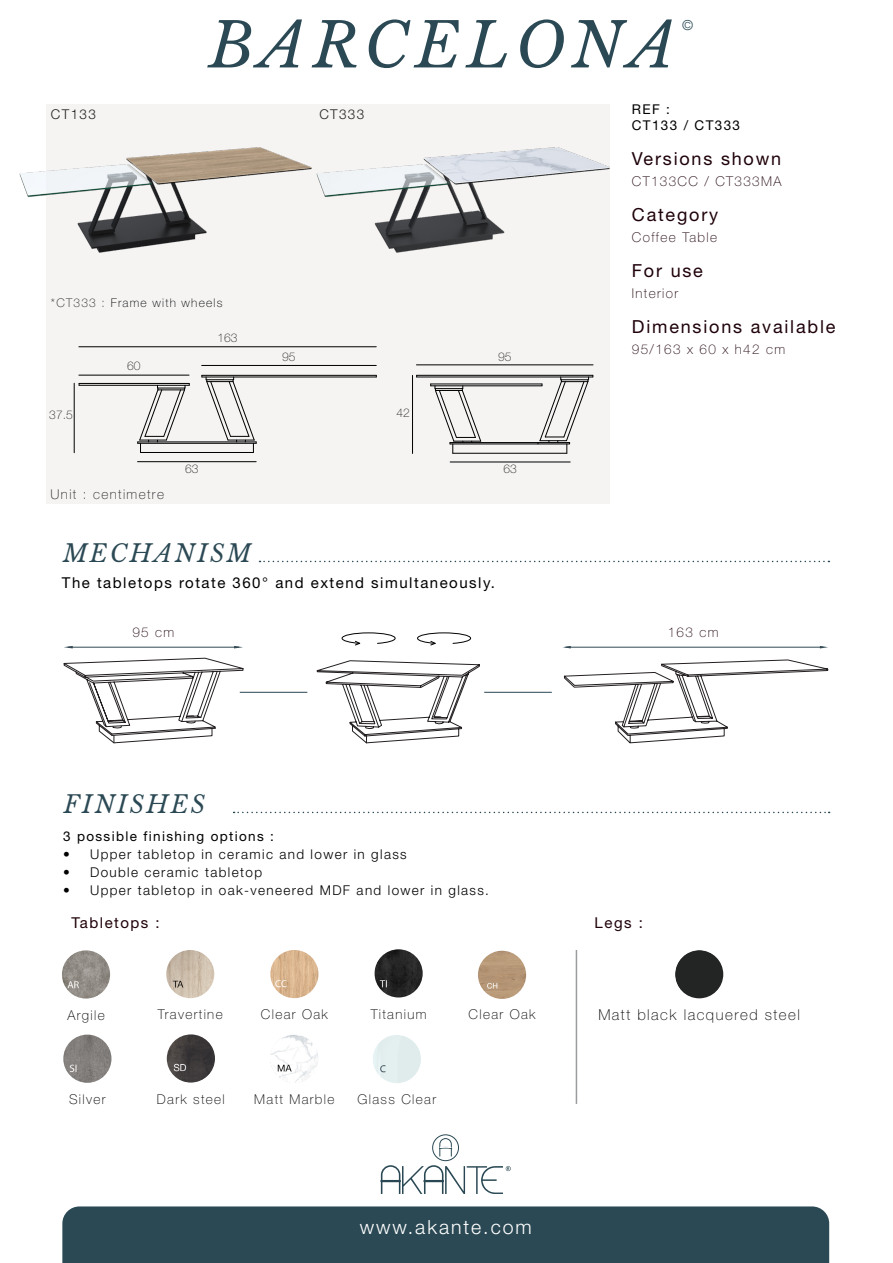
<style>
.page{position:relative;width:893px;height:1263px;background:#fff}
.page>*{position:absolute;margin:0;border:0;box-sizing:border-box;transform-origin:0 0}
.t1{font:italic 61.5px "Libre Baskerville";letter-spacing:.095em;color:#2b4954}
.t2{font:italic 24px "Libre Baskerville";letter-spacing:.1em;color:#2b4954}
.t3{font:300 19.5px "Helvetica Neue LT Std";letter-spacing:.1em;color:#fff}
.t4{font:18px "Helvetica Neue LT Std";letter-spacing:.1em;color:#1f0209}
.t5{font:15px "Helvetica Neue LT Std";letter-spacing:.1em;color:#000}
.t6{font:100 15px "Helvetica Neue LT Std";letter-spacing:.1em;color:#000001}
.t7{font:15px "Helvetica Neue LT Std";letter-spacing:.1em;color:#1f0209}
.t8{font:300 13.95px "Helvetica Neue LT Std";color:#2b4954}
.t9{font:300 13.5px "Helvetica Neue LT Std";letter-spacing:.1em;color:#000001}
.t10{font:100 13.5px "Helvetica Neue LT Std";letter-spacing:.1em;color:#000001}
.t11{font:100 13.5px "Helvetica Neue LT Std";letter-spacing:.1em;color:#1f0209}
.t12{font:13.5px "Helvetica Neue LT Std";letter-spacing:.1em;color:#000001}
.t13{font:100 13.5px "Helvetica Neue LT Std";letter-spacing:.1em;color:#231f20}
.t14{font:300 13.5px "Helvetica Neue LT Std";letter-spacing:.1em;color:#231f20}
.t15{font:100 12px "Helvetica Neue LT Std";letter-spacing:.1em;color:#000001}
.t16{font:100 12px "Helvetica Neue LT Std";color:#231f20}
.s1{color:#231f20}
</style>
<div class="page">
<div style="left:46px;top:104px;width:564px;height:400px;background:#f5f4f3"></div>
<svg style="left:260px;top:561px;width:569px;height:1px"></svg>
<div style="left:62px;top:1206px;width:767px;height:57px;background:#2b4954"></div>
<svg style="left:439px;top:1138px;width:13px;height:18px"></svg>
<div style="left:432px;top:1134px;width:27px;height:27px;border:1px solid #294853;border-radius:50%"></div>
<svg style="left:380px;top:1165px;width:131px;height:29px"></svg>
<img style="left:19px;top:147px;width:591px;height:106px">
<hr style="left:202px;top:377px;width:174px;height:1px;background:#000">
<hr style="left:79px;top:385px;width:110px;height:1px;background:#000">
<hr style="left:138px;top:443px;width:118px;height:1px;background:#000">
<hr style="left:138px;top:441px;width:118px;height:1px;background:#000">
<hr style="left:202px;top:375px;width:174px;height:1px;background:#000">
<hr style="left:141px;top:452px;width:112px;height:1px;background:#000">
<hr style="left:79px;top:383px;width:110px;height:1px;background:#000">
<svg style="left:201px;top:375px;width:56px;height:77px"></svg>
<svg style="left:137px;top:383px;width:53px;height:69px"></svg>
<div style="left:450px;top:442px;width:120px;height:2px;border:1px solid #000001"></div>
<hr style="left:453px;top:453px;width:114px;height:1px;background:#000001">
<hr style="left:417px;top:377px;width:176px;height:1px;background:#000001">
<hr style="left:417px;top:375px;width:176px;height:1px;background:#000001">
<hr style="left:431px;top:385px;width:111px;height:1px;background:#000001">
<hr style="left:431px;top:384px;width:111px;height:1px;background:#000001">
<svg style="left:538px;top:375px;width:55px;height:78px"></svg>
<svg style="left:430px;top:384px;width:52px;height:69px"></svg>
<svg style="left:63px;top:657px;width:185px;height:87px"></svg>
<svg style="left:316px;top:660px;width:164px;height:84px"></svg>
<svg style="left:563px;top:659px;width:266px;height:85px"></svg>
<svg style="left:417px;top:632px;width:54px;height:14px"></svg>
<svg style="left:341px;top:632px;width:55px;height:14px"></svg>
<hr style="left:74px;top:383px;width:1px;height:70px;background:#000001">
<hr style="left:79px;top:375px;width:110px;height:1px;background:#000001">
<hr style="left:202px;top:365px;width:174px;height:1px;background:#000001">
<hr style="left:138px;top:461px;width:118px;height:1px;background:#000001">
<hr style="left:79px;top:346px;width:297px;height:1px;background:#000001">
<hr style="left:416px;top:365px;width:177px;height:1px;background:#000001">
<hr style="left:412px;top:375px;width:1px;height:78px;background:#000001">
<hr style="left:450px;top:462px;width:120px;height:1px;background:#000001">
<hr style="left:576px;top:950px;width:1px;height:154px;background:#9a9c9d">
<div style="left:675px;top:950px;width:48px;height:48px;background:#232424;border-radius:24px"></div>
<img style="left:62px;top:950px;width:48px;height:48px;border-radius:24px">
<img style="left:270px;top:950px;width:48px;height:48px;border-radius:24px">
<img style="left:63px;top:1034px;width:48px;height:49px;border-radius:24px">
<img style="left:167px;top:1034px;width:48px;height:49px;border-radius:24px">
<img style="left:166px;top:950px;width:48px;height:48px;border-radius:24px">
<img style="left:270px;top:1034px;width:48px;height:49px;border-radius:24px">
<div style="left:373px;top:1035px;width:48px;height:48px;background:#e2eded;border-radius:24px"></div>
<img style="left:374px;top:949px;width:49px;height:48px;border-radius:24px">
<hr style="left:240px;top:692px;width:67px;height:1px;background:#284753">
<hr style="left:484px;top:692px;width:68px;height:1px;background:#284753">
<hr style="left:68px;top:647px;width:171px;height:1px;background:#334a54">
<svg style="left:64px;top:646px;width:9px;height:2px"></svg>
<svg style="left:234px;top:646px;width:9px;height:2px"></svg>
<hr style="left:566px;top:647px;width:256px;height:1px;background:#334a54">
<svg style="left:820px;top:646px;width:8px;height:2px"></svg>
<svg style="left:234px;top:812px;width:596px;height:1px"></svg>
<img style="left:478px;top:951px;width:48px;height:48px;border-radius:24px">
<p class="t1" style="left:209px;top:8px;width:469px">BARCELONA</p>
<p class="t8" style="left:682px;top:17px;width:13px">©</p>
<p class="t14" style="left:51px;top:106px;width:46px">CT133</p>
<p class="t14" style="left:319px;top:106px;width:46px">CT333</p>
<p class="t15" style="left:51px;top:295px;width:173px"><span class="s1">*CT333 :</span> Frame with wheels</p>
<p class="t16" style="left:49px;top:408px;width:25px">37.5</p>
<p class="t16" style="left:127px;top:359px;width:15px">60</p>
<p class="t13" style="left:51px;top:487px;width:115px">Unit : centimetre</p>
<p class="t16" style="left:218px;top:331px;width:22px">163</p>
<p class="t16" style="left:282px;top:350px;width:15px">95</p>
<p class="t16" style="left:396px;top:406px;width:15px">42</p>
<p class="t16" style="left:498px;top:349px;width:15px">95</p>
<p class="t16" style="left:185px;top:462px;width:15px">63</p>
<p class="t16" style="left:503px;top:462px;width:15px">63</p>
<p class="t2" style="left:63px;top:539px;width:190px">MECHANISM</p>
<p class="t5" style="left:62px;top:573px;width:435px">The tabletops rotate 360° and extend simultaneously.</p>
<p class="t12" style="left:632px;top:101px;width:40px">REF :</p>
<p class="t12" style="left:632px;top:117px;width:110px">CT133 / CT333</p>
<p class="t4" style="left:632px;top:148px;width:151px">Versions shown</p>
<p class="t11" style="left:632px;top:174px;width:151px">CT133CC / CT333MA</p>
<p class="t4" style="left:632px;top:204px;width:88px">Category</p>
<p class="t11" style="left:632px;top:229px;width:87px">Coffee Table</p>
<p class="t4" style="left:632px;top:260px;width:73px">For use</p>
<p class="t11" style="left:632px;top:285px;width:48px">Interior</p>
<p class="t4" style="left:632px;top:316px;width:205px">Dimensions available</p>
<p class="t11" style="left:632px;top:341px;width:155px">95/163 x 60 x h42 cm</p>
<p class="t11" style="left:132px;top:624px;width:43px">95 cm</p>
<p class="t11" style="left:668px;top:624px;width:52px">163 cm</p>
<p class="t2" style="left:64px;top:790px;width:143px">FINISHES</p>
<p class="t12" style="left:63px;top:828px;width:212px">3 possible finishing options :</p>
<p class="t9" style="left:63px;top:846px;width:345px">• Upper tabletop in ceramic and lower in glass</p>
<p class="t9" style="left:63px;top:864px;width:200px">• Double ceramic tabletop</p>
<p class="t9" style="left:63px;top:882px;width:427px">• Upper tabletop in oak-veneered MDF and lower in glass.</p>
<p class="t7" style="left:71px;top:914px;width:90px">Tabletops :</p>
<p class="t7" style="left:595px;top:914px;width:50px">Legs :</p>
<p class="t10" style="left:67px;top:1007px;width:39px">Argile</p>
<p class="t10" style="left:261px;top:1007px;width:68px">Clear Oak</p>
<p class="t6" style="left:598px;top:1006px;width:203px">Matt black lacquered steel</p>
<p class="t10" style="left:469px;top:1007px;width:68px">Clear Oak</p>
<p class="t10" style="left:158px;top:1007px;width:66px">Travertine</p>
<p class="t10" style="left:371px;top:1007px;width:57px">Titanium</p>
<p class="t10" style="left:69px;top:1091px;width:38px">Silver</p>
<p class="t10" style="left:157px;top:1091px;width:69px">Dark steel</p>
<p class="t10" style="left:254px;top:1091px;width:82px">Matt Marble</p>
<p class="t10" style="left:358px;top:1091px;width:80px">Glass Clear</p>
<p class="t3" style="left:360px;top:1215px;width:174px">www.akante.com</p>
</div>
